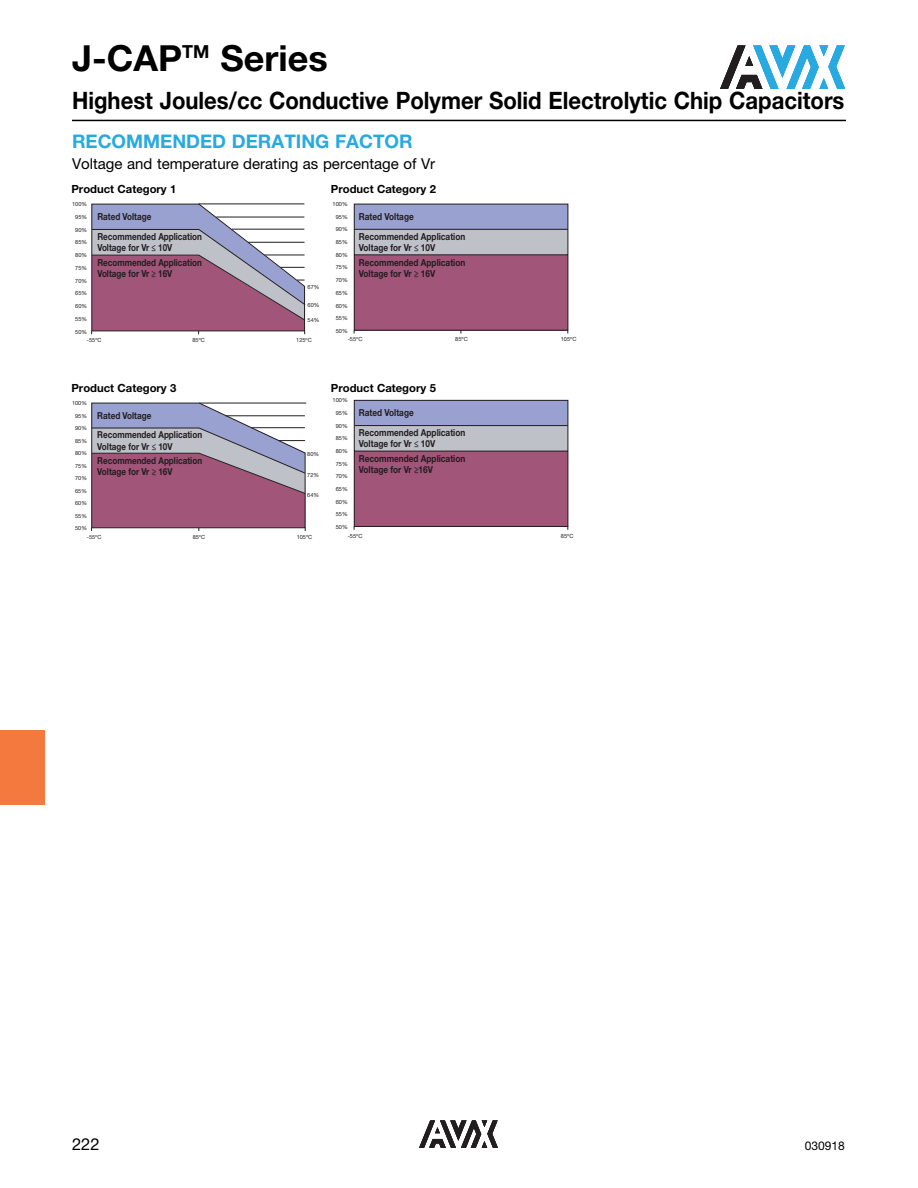
<style>
.page{position:relative;width:918px;height:1188px;background:#fff}
.page>*{position:absolute;margin:0;border:0;box-sizing:border-box;transform-origin:0 0}
.t1{font:700 36px "Helvetica Neue LT Std";color:#000}
.t2{font:700 24px "Helvetica Neue LT Std";color:#000;scale:.92 1}
.t3{font:700 18.75px "Helvetica Neue LT Std";color:#28aae1}
.t4{font:16.5px "Helvetica Neue LT Std";color:#000}
.t5{font:15px "Helvetica Neue LT Std";color:#000}
.t6{font:12px "Helvetica Neue LT Std";color:#000}
.t7{font:700 11.25px "Helvetica Neue LT Std";color:#000}
.t8{font:700 9.75px/11.2px "Helvetica Neue LT Std";color:#221d1f;scale:.85 1}
.t9{font:700 9.75px/19.8px "Helvetica Neue LT Std";color:#221d1f;scale:.83 1}
.t10{font:700 9.6px/19.5px "Helvetica Neue LT Std";color:#221d1f;scale:.85 1}
.t11{font:700 9px "Helvetica Neue LT Std";color:#221d1f}
.t12{font:5.7px/8.4px "Helvetica Neue";color:#231f20}
.t13{font:5.55px/8.4px "Helvetica Neue";color:#231f20}
</style>
<div class="page">
<div style="left:0;top:730px;width:45px;height:74px;background:#f3793f"></div>
<svg style="left:720px;top:45px;width:125px;height:44px"></svg>
<svg style="left:419px;top:1120px;width:79px;height:28px"></svg>
<hr style="left:72px;top:120px;width:774px;height:1px;background:#000">
<svg style="left:354px;top:203px;width:215px;height:130px;background:#a17897"></svg>
<svg style="left:354px;top:400px;width:215px;height:130px;background:#a27997"></svg>
<svg style="left:91px;top:203px;width:215px;height:131px;background:#ad8da7"></svg>
<hr style="left:264px;top:255px;width:41px;height:1px;background:#221d1f">
<svg style="left:91px;top:402px;width:215px;height:129px;background:#a885a1"></svg>
<h1 class="t1" style="left:72px;top:44px;width:257px">J-CAP<sup>TM</sup> Series</h1>
<h2 class="t2" style="left:72px;top:92px;width:841px">Highest Joules/cc Conductive Polymer Solid Electrolytic Chip Capacitors</h2>
<h3 class="t3" style="left:72px;top:135px;width:342px">RECOMMENDED DERATING FACTOR</h3>
<h3 class="t5" style="left:72px;top:158px;width:365px">Voltage and temperature derating as percentage of Vr</h3>
<p class="t12" style="left:333px;top:200px;width:17px">100%</p>
<p class="t12" style="left:336px;top:213px;width:13px">95%</p>
<p class="t12" style="left:336px;top:225px;width:13px">90%</p>
<p class="t12" style="left:336px;top:238px;width:13px">85%</p>
<p class="t12" style="left:336px;top:251px;width:13px">80%</p>
<p class="t12" style="left:336px;top:263px;width:13px">75%</p>
<p class="t12" style="left:336px;top:276px;width:13px">70%</p>
<p class="t12" style="left:336px;top:289px;width:13px">65%</p>
<p class="t12" style="left:336px;top:301px;width:13px">60%</p>
<p class="t12" style="left:336px;top:314px;width:13px">55%</p>
<p class="t12" style="left:348px;top:327px;width:16px;text-indent:-12px">50% -55ºC</p>
<p class="t12" style="left:455px;top:335px;width:14px">85ºC</p>
<p class="t12" style="left:561px;top:335px;width:17px">105ºC</p>
<p class="t7" style="left:71px;top:185px;width:107px">Product Category 1</p>
<p class="t7" style="left:331px;top:185px;width:107px">Product Category 2</p>
<p class="t11" style="left:73px;top:187px;width:85px">Product Category 1</p>
<p class="t9" style="left:97px;top:208px;width:128px">Rated Voltage<br>Recommended Application</p>
<p class="t9" style="left:97px;top:241px;width:128px;line-height:14.7px">Voltage for Vr ≤ 10V<br>Recommended Application</p>
<p class="t9" style="left:97px;top:265px;width:92px">Voltage for Vr ≥ 16V</p>
<p class="t11" style="left:332px;top:187px;width:85px">Product Category 2</p>
<p class="t8" style="left:359px;top:232px;width:127px">Recommended Application<br>Voltage for Vr ≤ 10V</p>
<p class="t8" style="left:359px;top:257px;width:127px">Recommended Application<br>Voltage for Vr ≥ 16V</p>
<p class="t12" style="left:72px;top:200px;width:16px">100%</p>
<p class="t12" style="left:75px;top:213px;width:13px">95%</p>
<p class="t12" style="left:75px;top:225px;width:13px">90%</p>
<p class="t12" style="left:75px;top:238px;width:13px">85%</p>
<p class="t12" style="left:75px;top:251px;width:13px">80%</p>
<p class="t12" style="left:75px;top:264px;width:13px">75%</p>
<p class="t12" style="left:75px;top:276px;width:13px">70%</p>
<p class="t12" style="left:75px;top:289px;width:13px">65%</p>
<p class="t12" style="left:75px;top:302px;width:13px">60%</p>
<p class="t12" style="left:75px;top:315px;width:13px">55%</p>
<p class="t12" style="left:87px;top:327px;width:16px;text-indent:-12px">50% -55ºC</p>
<p class="t12" style="left:193px;top:336px;width:14px">85ºC</p>
<p class="t12" style="left:296px;top:336px;width:17px">125ºC</p>
<p class="t8" style="left:359px;top:212px;width:66px">Rated Voltage</p>
<p class="t12" style="left:308px;top:283px;width:13px">67%</p>
<p class="t12" style="left:308px;top:301px;width:13px">60%</p>
<p class="t12" style="left:308px;top:316px;width:13px">54%</p>
<p class="t7" style="left:71px;top:383px;width:107px">Product Category 3</p>
<p class="t11" style="left:73px;top:386px;width:95px">Product Category 3, 4</p>
<p class="t10" style="left:97px;top:407px;width:125px">Rated Voltage<br>Recommended Application</p>
<p class="t10" style="left:97px;top:440px;width:125px;line-height:14.4px">Voltage for Vr ≤ 10V<br>Recommended Application</p>
<p class="t10" style="left:97px;top:463px;width:90px">Voltage for Vr ≥ 16V</p>
<p class="t13" style="left:72px;top:399px;width:16px">100%</p>
<p class="t13" style="left:75px;top:411px;width:13px">95%</p>
<p class="t13" style="left:75px;top:424px;width:13px">90%</p>
<p class="t13" style="left:75px;top:437px;width:13px">85%</p>
<p class="t13" style="left:75px;top:449px;width:13px">80%</p>
<p class="t13" style="left:75px;top:462px;width:13px">75%</p>
<p class="t13" style="left:75px;top:474px;width:13px">70%</p>
<p class="t13" style="left:75px;top:487px;width:13px">65%</p>
<p class="t13" style="left:75px;top:499px;width:13px">60%</p>
<p class="t13" style="left:75px;top:512px;width:13px">55%</p>
<p class="t13" style="left:87px;top:524px;width:16px;text-indent:-12px">50% -55ºC</p>
<p class="t13" style="left:193px;top:533px;width:14px">85ºC</p>
<p class="t13" style="left:297px;top:533px;width:17px">105ºC</p>
<p class="t12" style="left:307px;top:450px;width:13px">80%</p>
<p class="t12" style="left:307px;top:471px;width:13px">72%</p>
<p class="t12" style="left:307px;top:491px;width:13px">64%</p>
<p class="t7" style="left:331px;top:383px;width:107px">Product Category 5</p>
<p class="t11" style="left:332px;top:384px;width:85px">Product Category 5</p>
<p class="t8" style="left:359px;top:428px;width:127px">Recommended Application<br>Voltage for Vr ≤ 10V</p>
<p class="t8" style="left:359px;top:454px;width:127px">Recommended Application<br>Voltage for Vr ≥16V</p>
<p class="t12" style="left:333px;top:396px;width:17px">100%</p>
<p class="t12" style="left:336px;top:409px;width:13px">95%</p>
<p class="t12" style="left:336px;top:422px;width:13px">90%</p>
<p class="t12" style="left:336px;top:434px;width:13px">85%</p>
<p class="t12" style="left:336px;top:447px;width:13px">80%</p>
<p class="t12" style="left:336px;top:460px;width:13px">75%</p>
<p class="t12" style="left:336px;top:472px;width:13px">70%</p>
<p class="t12" style="left:336px;top:485px;width:13px">65%</p>
<p class="t12" style="left:336px;top:498px;width:13px">60%</p>
<p class="t12" style="left:336px;top:510px;width:13px">55%</p>
<p class="t12" style="left:348px;top:523px;width:16px;text-indent:-12px">50% -55ºC</p>
<p class="t12" style="left:561px;top:531px;width:14px">85ºC</p>
<p class="t8" style="left:359px;top:408px;width:66px">Rated Voltage</p>
<h3 class="t4" style="left:72px;top:1137px;width:29px">222</h3>
<p class="t6" style="left:805px;top:1141px;width:42px">030918</p>
</div>
